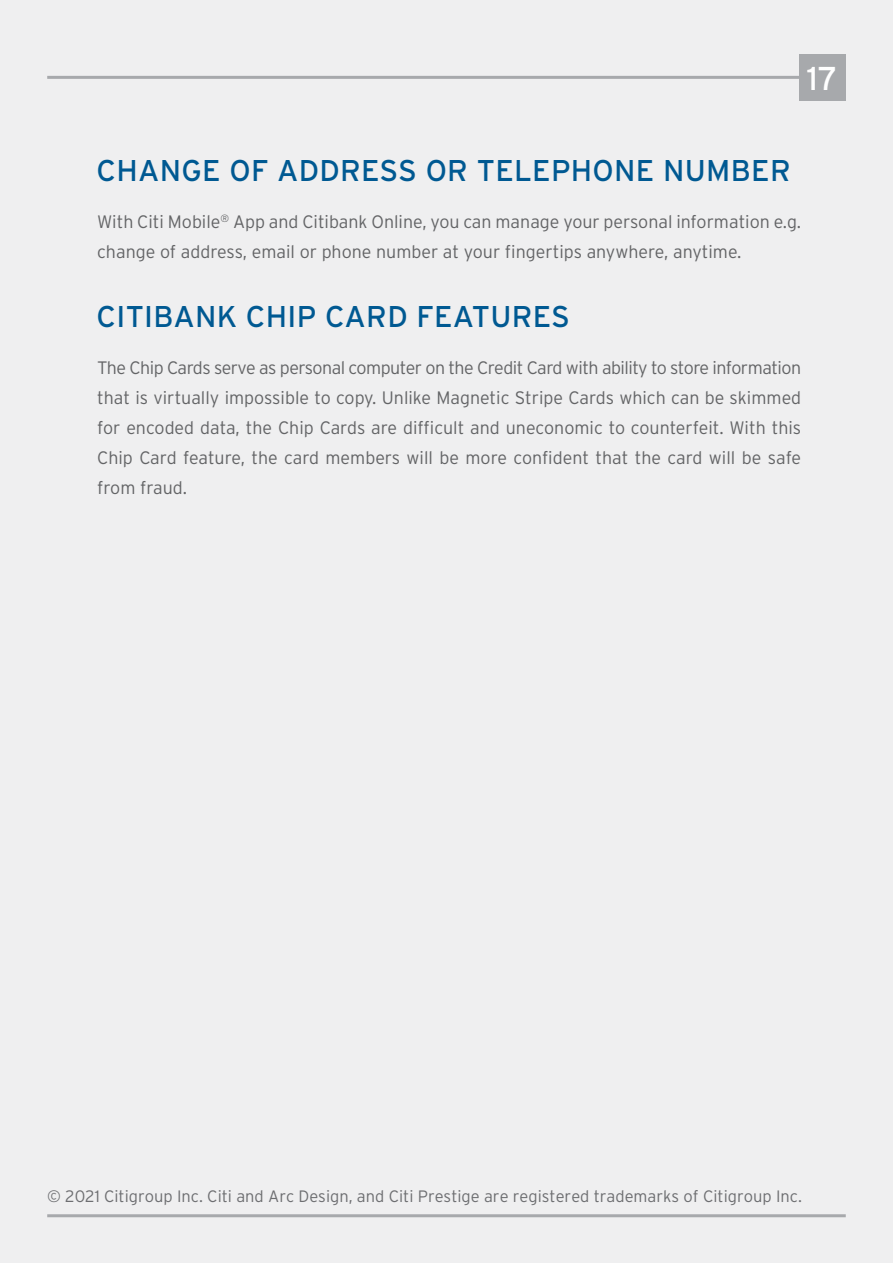
<style>
.page{position:relative;width:893px;height:1263px;background:#efeff0}
.page>*{position:absolute;margin:0;border:0;box-sizing:border-box;transform-origin:0 0}
.t1{font:33px "Interstate";color:#fff}
.t2{font:30px "Interstate";letter-spacing:.01em;color:#005992}
.t3{font:300 18px/30px "Interstate";color:#636466}
.t4{font:300 16.5px "Interstate";color:#6d6e71}
</style>
<div class="page">
<hr style="left:47px;top:1214px;width:799px;height:3px;background:#a7a9ac">
<hr style="left:47px;top:76px;width:799px;height:3px;background:#a7a9ac">
<div style="left:799px;top:54px;width:47px;height:47px;background:#a7a9ac"></div>
<h1 class="t1" style="left:807px;top:60px;width:32px">17</h1>
<h2 class="t2" style="left:97px;top:153px;width:696px">CHANGE OF ADDRESS OR TELEPHONE NUMBER</h2>
<p class="t3" style="left:97px;top:207px;width:706px">With Citi Mobile<sup>®</sup> App and Citibank Online, you can manage your personal information e.g. change of address, email or phone number at your fingertips anywhere, anytime.</p>
<h2 class="t2" style="left:97px;top:299px;width:475px">CITIBANK CHIP CARD FEATURES</h2>
<p class="t3" style="left:97px;top:352px;width:706px;text-align:justify">The Chip Cards serve as personal computer on the Credit Card with ability to store information that is virtually impossible to copy. Unlike Magnetic Stripe Cards which can be skimmed for encoded data, the Chip Cards are difficult and uneconomic to counterfeit. With this Chip Card feature, the card members will be more confident that the card will be safe from fraud.</p>
<p class="t4" style="left:47px;top:1186px;width:756px">© 2021 Citigroup Inc. Citi and Arc Design, and Citi Prestige are registered trademarks of Citigroup Inc.</p>
</div>
